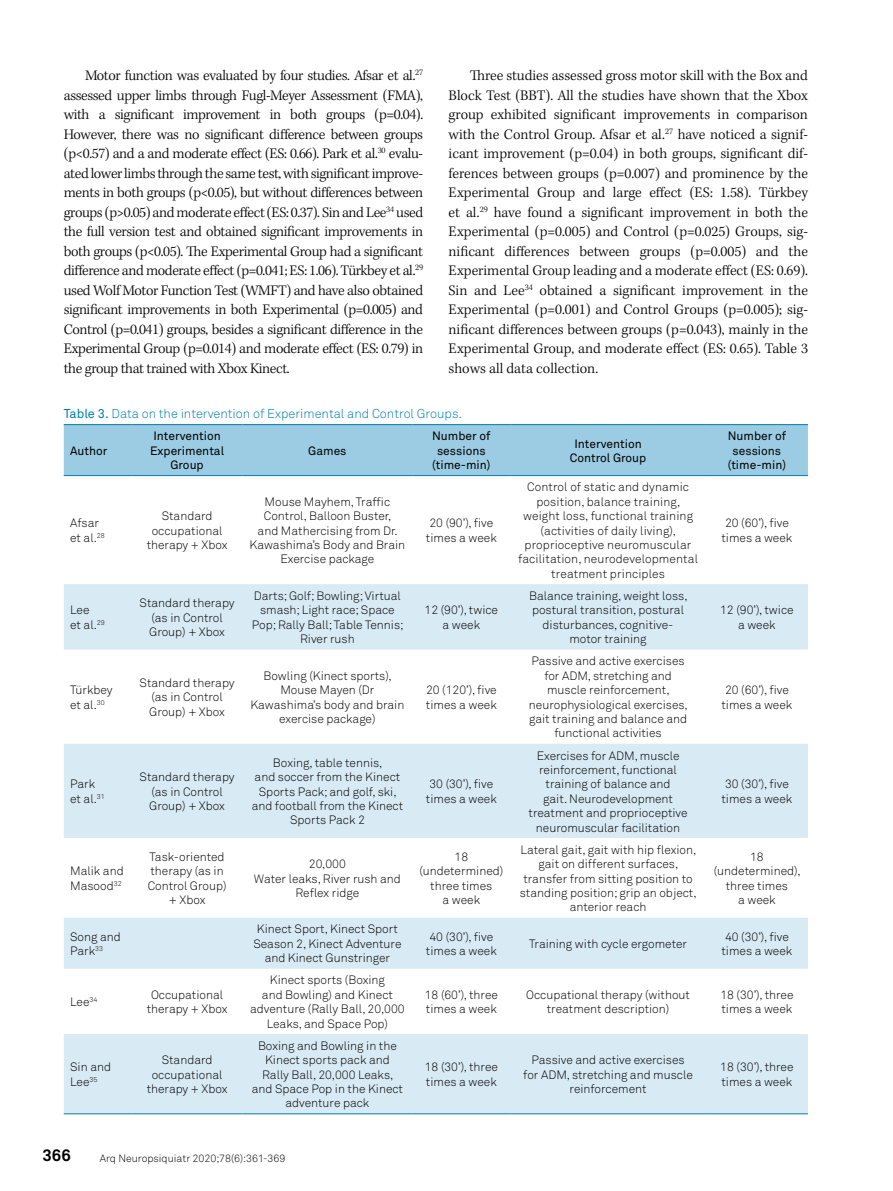
<style>
.page{position:relative;width:893px;height:1191px;background:#fff}
.page>*{position:absolute;margin:0;border:0;box-sizing:border-box;transform-origin:0 0}
.t1{font:700 16.5px "Akkurat Pro";color:#000}
.t2{font:300 15px/19.5px "Kepler Std";letter-spacing:-.015em;color:#000;text-align:justify}
.t3{font:12.75px "Akkurat Light Pro";color:#007dac}
.t4{font:12px/14.4px "Akkurat Light Pro";color:#000;text-align:center}
.t5{font:12px/14.4px "Akkurat Pro";color:#000;text-align:center}
.t6{font:10.5px "Akkurat Light Pro";color:#000}
.s1{font-family:"Akkurat Pro"}
</style>
<div class="page">
<div style="left:64px;top:425px;width:744px;height:50px;background:#9bcce3"></div>
<svg style="left:64px;top:584px;width:744px;height:529px;fill:#d8eaf4"></svg>
<hr style="left:64px;top:424px;width:68px;height:1px;background:#007dac">
<hr style="left:132px;top:424px;width:110px;height:1px;background:#007dac">
<hr style="left:242px;top:424px;width:170px;height:1px;background:#007dac">
<hr style="left:412px;top:424px;width:98px;height:1px;background:#007dac">
<hr style="left:510px;top:424px;width:196px;height:1px;background:#007dac">
<hr style="left:706px;top:424px;width:102px;height:1px;background:#007dac">
<hr style="left:64px;top:475px;width:68px;height:1px;background:#007dac">
<hr style="left:132px;top:475px;width:110px;height:1px;background:#007dac">
<hr style="left:242px;top:475px;width:170px;height:1px;background:#007dac">
<hr style="left:412px;top:475px;width:98px;height:1px;background:#007dac">
<hr style="left:510px;top:475px;width:196px;height:1px;background:#007dac">
<hr style="left:706px;top:475px;width:102px;height:1px;background:#007dac">
<hr style="left:64px;top:1113px;width:68px;height:1px;background:#007dac">
<hr style="left:132px;top:1113px;width:110px;height:1px;background:#007dac">
<hr style="left:242px;top:1113px;width:170px;height:1px;background:#007dac">
<hr style="left:412px;top:1113px;width:98px;height:1px;background:#007dac">
<hr style="left:510px;top:1113px;width:196px;height:1px;background:#007dac">
<hr style="left:706px;top:1113px;width:102px;height:1px;background:#007dac">
<p class="t2" style="left:64px;top:67px;width:361px;text-indent:21px">Motor function was evaluated by four studies. Afsar et al.<sup>27 </sup>assessed upper limbs through Fugl-Meyer Assessment (FMA), with a significant improvement in both groups (p=0.04).<br>However, there was no significant difference between groups (p&lt;0.57) and a and moderate effect (ES: 0.66). Park et al.<sup>30</sup> evalu&shy;ated lower limbs through the same test, with significant improve&shy;ments in both groups (p&lt;0.05), but without differences between groups (p&gt;0.05) and moderate effect (ES: 0.37). Sin and Lee<sup>34</sup> used the full version test and obtained significant improvements in both groups (p&lt;0.05). The Experimental Group had a significant difference and moderate effect (p=0.041; ES: 1.06). Türkbey et al.<sup>29 </sup>used Wolf Motor Function Test (WMFT) and have also obtained significant improvements in both Experimental (p=0.005) and Control (p=0.041) groups, besides a significant difference in the Experimental Group (p=0.014) and moderate effect (ES: 0.79) in the group that trained with Xbox Kinect.</p>
<p class="t2" style="left:449px;top:67px;width:361px;text-indent:21px">Three studies assessed gross motor skill with the Box and Block Test (BBT). All the studies have shown that the Xbox group exhibited significant improvements in comparison with the Control Group. Afsar et al.<sup>27</sup> have noticed a signif&shy;icant improvement (p=0.04) in both groups, significant dif&shy;ferences between groups (p=0.007) and prominence by the Experimental Group and large effect (ES: 1.58). Türkbey et al.<sup>29</sup> have found a significant improvement in both the Experimental (p=0.005) and Control (p=0.025) Groups, sig&shy;nificant differences between groups (p=0.005) and the Experimental Group leading and a moderate effect (ES: 0.69).<br>Sin and Lee<sup>34</sup> obtained a significant improvement in the Experimental (p=0.001) and Control Groups (p=0.005); sig&shy;nificant differences between groups (p=0.043), mainly in the Experimental Group, and moderate effect (ES: 0.65). Table 3 shows all data collection.</p>
<p class="t3" style="left:64px;top:406px;width:400px"><span class="s1">Table 3.</span> Data on the intervention of Experimental and Control Groups.</p>
<p class="t5" style="left:70px;top:444px;width:39px">Author</p>
<p class="t5" style="left:432px;top:429px;width:60px">Number of sessions (time-min)</p>
<p class="t5" style="left:570px;top:436px;width:78px">Intervention<br>Control Group</p>
<p class="t5" style="left:728px;top:429px;width:60px">Number of sessions (time-min)</p>
<p class="t5" style="left:150px;top:429px;width:76px">Intervention<br>Experimental<br>Group</p>
<p class="t5" style="left:308px;top:444px;width:40px">Games</p>
<p class="t4" style="left:70px;top:516px;width:36px;text-align:left">Afsar et al.<sup>28</sup></p>
<p class="t4" style="left:147px;top:509px;width:82px">Standard occupational therapy + Xbox</p>
<p class="t4" style="left:250px;top:494px;width:157px">Mouse Mayhem, Traffic<br>Control, Balloon Buster,<br>and Mathercising from Dr.<br>Kawashima’s Body and Brain<br>Exercise package</p>
<p class="t4" style="left:70px;top:603px;width:36px;text-align:left">Lee<br>et al.<sup>29</sup></p>
<p class="t4" style="left:140px;top:596px;width:96px">Standard therapy (as in Control<br>Group) + Xbox</p>
<p class="t4" style="left:252px;top:589px;width:153px">Darts; Golf; Bowling; Virtual smash; Light race; Space<br>Pop; Rally Ball; Table Tennis;<br>River rush</p>
<p class="t4" style="left:70px;top:683px;width:44px;text-align:left">Türkbey et al.<sup>30</sup></p>
<p class="t4" style="left:140px;top:676px;width:96px">Standard therapy (as in Control<br>Group) + Xbox</p>
<p class="t4" style="left:250px;top:668px;width:155px">Bowling (Kinect sports),<br>Mouse Mayen (Dr<br>Kawashima’s body and brain exercise package)</p>
<p class="t4" style="left:70px;top:777px;width:36px;text-align:left">Park et al.<sup>31</sup></p>
<p class="t4" style="left:140px;top:770px;width:96px">Standard therapy (as in Control<br>Group) + Xbox</p>
<p class="t4" style="left:252px;top:755px;width:153px">Boxing, table tennis,<br>and soccer from the Kinect<br>Sports Pack; and golf, ski, and football from the Kinect<br>Sports Pack 2</p>
<p class="t4" style="left:426px;top:516px;width:72px;text-align:left">20 (90’), five times a week</p>
<p class="t4" style="left:425px;top:603px;width:75px">12 (90’), twice a week</p>
<p class="t4" style="left:426px;top:683px;width:72px;text-align:left">20 (120’), five times a week</p>
<p class="t4" style="left:426px;top:777px;width:72px;text-align:left">30 (30’), five times a week</p>
<p class="t4" style="left:518px;top:480px;width:181px">Control of static and dynamic position, balance training, weight loss, functional training (activities of daily living), proprioceptive neuromuscular facilitation, neurodevelopmental treatment principles</p>
<p class="t4" style="left:529px;top:589px;width:160px">Balance training, weight loss, postural transition, postural disturbances, cognitive&shy;motor training</p>
<p class="t4" style="left:529px;top:654px;width:160px">Passive and active exercises for ADM, stretching and muscle reinforcement, neurophysiological exercises, gait training and balance and functional activities</p>
<p class="t4" style="left:529px;top:748px;width:161px">Exercises for ADM, muscle reinforcement, functional training of balance and<br>gait. Neurodevelopment treatment and proprioceptive neuromuscular facilitation</p>
<p class="t4" style="left:721px;top:516px;width:72px;text-align:left">20 (60’), five times a week</p>
<p class="t4" style="left:720px;top:603px;width:75px">12 (90’), twice a week</p>
<p class="t4" style="left:721px;top:683px;width:72px;text-align:left">20 (60’), five times a week</p>
<p class="t4" style="left:721px;top:777px;width:72px;text-align:left">30 (30’), five times a week</p>
<p class="t4" style="left:70px;top:864px;width:55px;text-align:left">Malik and<br>Masood<sup>32</sup></p>
<p class="t4" style="left:148px;top:849px;width:80px">Task-oriented therapy (as in<br>Control Group) + Xbox</p>
<p class="t4" style="left:254px;top:857px;width:149px">20,000<br>Water leaks, River rush and<br>Reflex ridge</p>
<p class="t4" style="left:419px;top:849px;width:85px">18 (undetermined) three times<br>a week</p>
<p class="t4" style="left:520px;top:842px;width:178px">Lateral gait, gait with hip flexion, gait on different surfaces, transfer from sitting position to standing position; grip an object, anterior reach</p>
<p class="t4" style="left:714px;top:849px;width:88px">18 (undetermined), three times<br>a week</p>
<p class="t4" style="left:70px;top:929px;width:52px;text-align:left">Song and<br>Park<sup>33</sup></p>
<p class="t4" style="left:253px;top:922px;width:150px">Kinect Sport, Kinect Sport<br>Season 2, Kinect Adventure and Kinect Gunstringer</p>
<p class="t4" style="left:426px;top:929px;width:72px;text-align:left">40 (30’), five times a week</p>
<p class="t4" style="left:529px;top:936px;width:159px">Training with cycle ergometer</p>
<p class="t4" style="left:721px;top:929px;width:72px;text-align:left">40 (30’), five times a week</p>
<p class="t4" style="left:70px;top:995px;width:29px">Lee<sup>34</sup></p>
<p class="t4" style="left:147px;top:987px;width:82px">Occupational therapy + Xbox</p>
<p class="t4" style="left:250px;top:973px;width:156px">Kinect sports (Boxing<br>and Bowling) and Kinect adventure (Rally Ball, 20,000<br>Leaks, and Space Pop)</p>
<p class="t4" style="left:425px;top:987px;width:75px;text-align:left">18 (60’), three times a week</p>
<p class="t4" style="left:526px;top:987px;width:165px">Occupational therapy (without treatment description)</p>
<p class="t4" style="left:720px;top:987px;width:75px;text-align:left">18 (30’), three times a week</p>
<p class="t4" style="left:70px;top:1060px;width:42px;text-align:left">Sin and<br>Lee<sup>35</sup></p>
<p class="t4" style="left:147px;top:1053px;width:82px">Standard occupational therapy + Xbox</p>
<p class="t4" style="left:252px;top:1038px;width:153px">Boxing and Bowling in the<br>Kinect sports pack and<br>Rally Ball, 20,000 Leaks, and Space Pop in the Kinect adventure pack</p>
<h1 class="t1" style="left:43px;top:1145px;width:30px">366</h1>
<p class="t6" style="left:100px;top:1151px;width:187px">Arq Neuropsiquiatr 2020;78(6):361-369</p>
<p class="t4" style="left:425px;top:1060px;width:75px;text-align:left">18 (30’), three times a week</p>
<p class="t4" style="left:523px;top:1053px;width:171px">Passive and active exercises for ADM, stretching and muscle reinforcement</p>
<p class="t4" style="left:720px;top:1060px;width:75px;text-align:left">18 (30’), three times a week</p>
</div>
